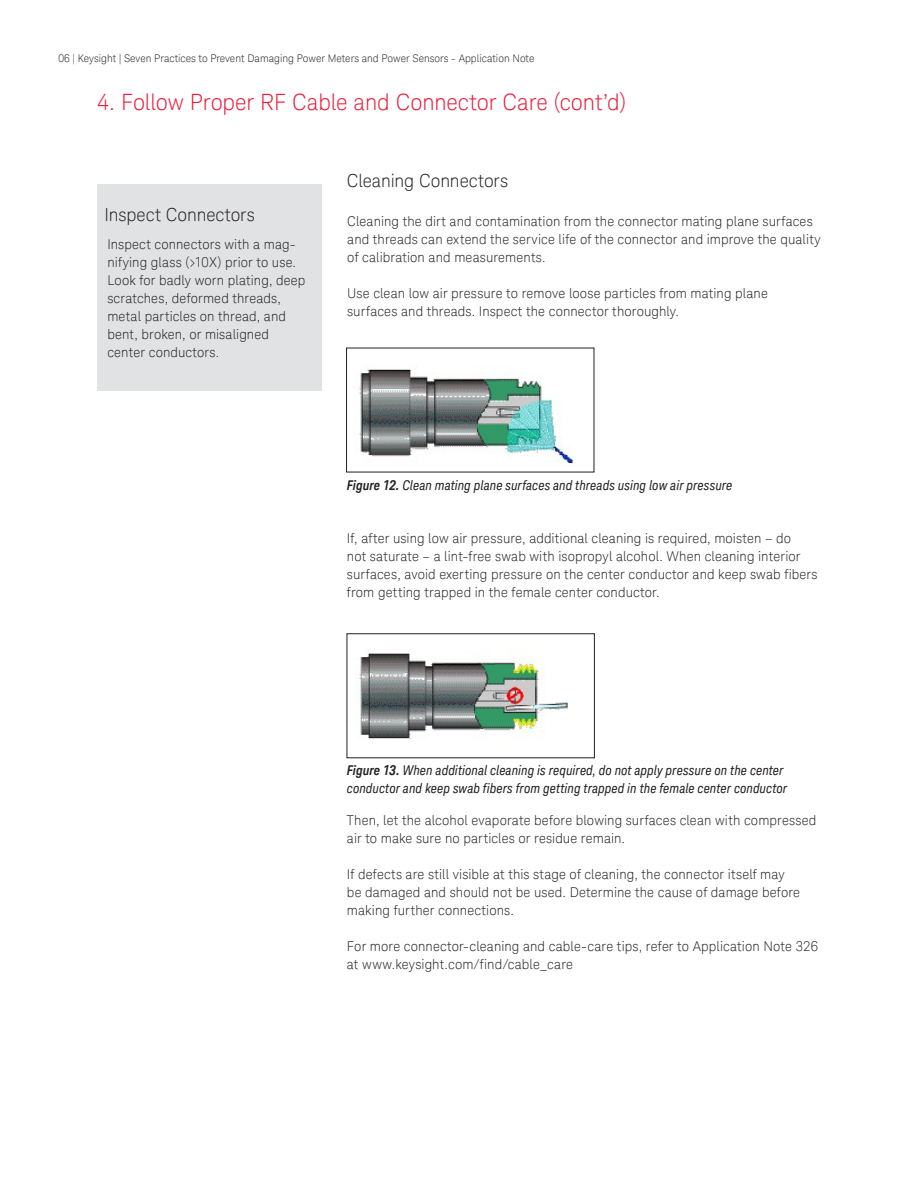
<style>
.page{position:relative;width:918px;height:1188px;background:#fff}
.page>*{position:absolute;margin:0;border:0;box-sizing:border-box;transform-origin:0 0}
.K_Heading_1{font:300 22.5px "Keysight Sans";letter-spacing:-.005em;color:#ed1a36}
.K_Heading_3{font:300 18px "Keysight Sans";letter-spacing:-.005em;color:#231f20}
.K_Body_Text{font:300 13.5px/18px "Keysight Sans";letter-spacing:.01em;color:#231f20}
.K_Bullets_-_Level_2{font:italic 13.5px/18px "Keysight Sans Condensed";letter-spacing:.01em;color:#231f20}
.t1{font:300 10.5px "Keysight Sans";color:#231f20}
.s1{font-weight:700}
</style>
<div class="page">
<img style="left:359px;top:369px;width:213px;height:94px">
<img style="left:359px;top:653px;width:208px;height:87px">
<div style="left:347px;top:633px;width:248px;height:125px;border:1px solid #231f20"></div>
<div style="left:97px;top:184px;width:224px;height:206px;background:#e1e2e4"></div>
<p class="t1" style="left:59px;top:52px;width:477px">06 | Keysight | Seven Practices to Prevent Damaging Power Meters and Power Sensors - Application Note</p>
<p class="K_Heading_1" style="left:97px;top:89px;width:531px">4. Follow Proper RF Cable and Connector Care (cont’d)</p>
<p class="K_Heading_3" style="left:105px;top:204px;width:152px">Inspect Connectors</p>
<p class="K_Body_Text" style="left:107px;top:235px;width:200px">Inspect connectors with a mag&shy;nifying glass (&gt;10X) prior to use.<br>Look for badly worn plating, deep scratches, deformed threads, metal particles on thread, and bent, broken, or misaligned center conductors.</p>
<p class="K_Heading_3" style="left:347px;top:171px;width:163px">Cleaning Connectors</p>
<p class="K_Body_Text" style="left:347px;top:212px;width:475px">Cleaning the dirt and contamination from the connector mating plane surfaces and threads can extend the service life of the connector and improve the quality of calibration and measurements.</p>
<p class="K_Body_Text" style="left:347px;top:284px;width:422px">Use clean low air pressure to remove loose particles from mating plane surfaces and threads. Inspect the connector thoroughly.</p>
<p class="K_Bullets_-_Level_2" style="left:347px;top:476px;width:387px"><span class="s1">Figure 12.</span> Clean mating plane surfaces and threads using low air pressure</p>
<p class="K_Body_Text" style="left:347px;top:529px;width:472px">If, after using low air pressure, additional cleaning is required, moisten – do<br>not saturate – a lint-free swab with isopropyl alcohol. When cleaning interior surfaces, avoid exerting pressure on the center conductor and keep swab fibers from getting trapped in the female center conductor.</p>
<p class="K_Bullets_-_Level_2" style="left:347px;top:761px;width:442px"><span class="s1">Figure 13.</span> When additional cleaning is required, do not apply pressure on the center conductor and keep swab fibers from getting trapped in the female center conductor</p>
<p class="K_Body_Text" style="left:347px;top:812px;width:471px">Then, let the alcohol evaporate before blowing surfaces clean with compressed air to make sure no particles or residue remain.</p>
<p class="K_Body_Text" style="left:347px;top:866px;width:455px">If defects are still visible at this stage of cleaning, the connector itself may be damaged and should not be used. Determine the cause of damage before making further connections.</p>
<p class="K_Body_Text" style="left:347px;top:938px;width:473px">For more connector-cleaning and cable-care tips, refer to Application Note 326 at www.keysight.com/find/cable_care</p>
</div>
